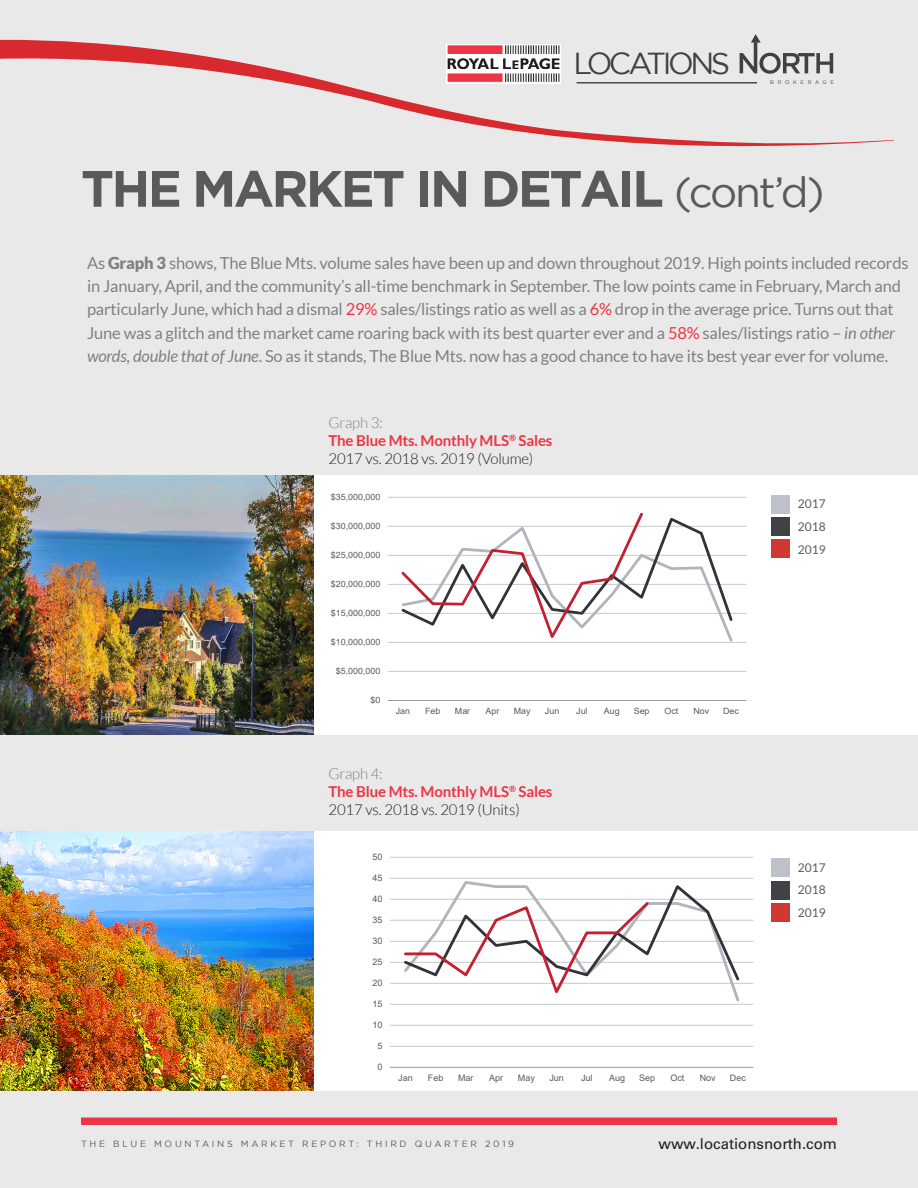
<style>
.page{position:relative;width:918px;height:1188px;background:#eae9ea}
.page>*{position:absolute;margin:0;border:0;box-sizing:border-box;transform-origin:0 0}
.t1{font:700 51px "Gotham";letter-spacing:-.05em;color:#595a5c}
.t2{font:30.3px "Gotham";letter-spacing:-.115em;color:#414141}
.t3{font:16.5px/23.4px "Lato";letter-spacing:-.01em;color:#807f84}
.t4{font:700 15px/18px "Lato";letter-spacing:-.01em;color:#ed3545}
.t5{font:15px "Univers LT Std";color:#231f20}
.t6{font:12px/22.8px "Lato";color:#595a5c;text-align:justify}
.t7{font:9px "Arial";color:#585959}
.t8{font:9px "Gotham";letter-spacing:.3em;color:#595a5c}
.t9{font:8.7px "Arial";color:#585959}
.t10{font:5.25px "Gotham";letter-spacing:.7em;color:#414141}
.s1{font-weight:400;font-size:42px}
.s2{font-weight:900}
.s3{color:#ed3545}
.s4{font-style:italic}
.s5{font-weight:300;color:#807f84}
.s6{font-weight:300;color:#231f20}
</style>
<div class="page">
<div style="left:0;top:476px;width:918px;height:259px;background:#fff"></div>
<div style="left:0;top:831px;width:918px;height:259px;background:#fff"></div>
<div style="left:771px;top:495px;width:18px;height:18px;background:#bec1c9"></div>
<div style="left:771px;top:517px;width:18px;height:19px;background:#404245"></div>
<div style="left:771px;top:540px;width:18px;height:18px;background:#d13833"></div>
<hr style="left:388px;top:671px;width:358px;height:1px;background:#c7c8ca">
<hr style="left:388px;top:642px;width:358px;height:1px;background:#c7c8ca">
<hr style="left:388px;top:613px;width:358px;height:1px;background:#c7c8ca">
<hr style="left:388px;top:584px;width:358px;height:1px;background:#c7c8ca">
<hr style="left:388px;top:555px;width:358px;height:1px;background:#c7c8ca">
<hr style="left:388px;top:526px;width:358px;height:1px;background:#c7c8ca">
<hr style="left:388px;top:497px;width:358px;height:1px;background:#c7c8ca">
<hr style="left:388px;top:700px;width:358px;height:1px;background:#989a9d">
<svg style="left:399px;top:512px;width:336px;height:130px"></svg>
<div style="left:323px;top:843px;width:434px;height:248px;background:#fff"></div>
<hr style="left:390px;top:1046px;width:363px;height:1px;background:#c7c8ca">
<hr style="left:390px;top:1025px;width:363px;height:1px;background:#c7c8ca">
<hr style="left:390px;top:1004px;width:363px;height:1px;background:#c7c8ca">
<hr style="left:390px;top:983px;width:363px;height:1px;background:#c7c8ca">
<hr style="left:390px;top:962px;width:363px;height:1px;background:#c7c8ca">
<hr style="left:390px;top:941px;width:363px;height:1px;background:#c7c8ca">
<hr style="left:390px;top:920px;width:363px;height:1px;background:#c7c8ca">
<hr style="left:390px;top:899px;width:363px;height:1px;background:#c7c8ca">
<hr style="left:390px;top:878px;width:363px;height:1px;background:#c7c8ca">
<hr style="left:390px;top:857px;width:363px;height:1px;background:#c7c8ca">
<hr style="left:390px;top:1067px;width:363px;height:1px;background:#989a9d">
<svg style="left:401px;top:881px;width:341px;height:123px"></svg>
<div style="left:771px;top:859px;width:18px;height:18px;background:#bec1c9"></div>
<div style="left:771px;top:881px;width:18px;height:18px;background:#404245"></div>
<div style="left:771px;top:903px;width:18px;height:19px;background:#d13833"></div>
<div style="left:81px;top:1118px;width:756px;height:7px;background:#ed3545"></div>
<img style="left:0;top:476px;width:314px;height:259px">
<img style="left:0;top:831px;width:314px;height:259px">
<svg style="left:0;top:37px;width:894px;height:110px"></svg>
<h2 class="t2" style="left:573px;top:46px;width:158px">LOCATIONS</h2>
<p class="t10" style="left:770px;top:80px;width:65px">BROKERAGE</p>
<p class="t1" style="left:81px;top:159px;width:745px">THE MARKET IN DETAIL <span class="s1">(cont’d)</span></p>
<p class="t3" style="left:87px;top:251px;width:823px">As <span class="s2">Graph 3</span> shows, The Blue Mts. volume sales have been up and down throughout 2019. High points included records in January, April, and the community’s all-time benchmark in September. The low points came in February, March and particularly June, which had a dismal <span class="s3">29%</span> sales/listings ratio as well as a <span class="s3">6%</span> drop in the average price. Turns out that June was a glitch and the market came roaring back with its best quarter ever and a <span class="s3">58%</span> sales/listings ratio – <span class="s4">in other words, double that of June</span>. So as it stands, The Blue Mts. now has a good chance to have its best year ever for volume.</p>
<p class="t4" style="left:328px;top:413px;width:226px"><span class="s5">Graph 3:<br></span>The Blue Mts. Monthly MLS<sup>®</sup> Sales<br><span class="s6">2017 vs. 2018 vs. 2019 (Volume)</span></p>
<p class="t9" style="left:331px;top:491px;width:51px">$35,000,000</p>
<p class="t9" style="left:331px;top:520px;width:51px">$30,000,000</p>
<p class="t9" style="left:331px;top:549px;width:51px">$25,000,000</p>
<p class="t9" style="left:331px;top:578px;width:51px">$20,000,000</p>
<p class="t9" style="left:331px;top:607px;width:51px">$15,000,000</p>
<p class="t9" style="left:331px;top:636px;width:51px">$10,000,000</p>
<p class="t9" style="left:336px;top:665px;width:46px">$5,000,000</p>
<p class="t9" style="left:370px;top:694px;width:11px">$0</p>
<p class="t9" style="left:396px;top:705px;width:16px">Jan</p>
<p class="t9" style="left:425px;top:705px;width:17px">Feb</p>
<p class="t9" style="left:455px;top:705px;width:17px">Mar</p>
<p class="t9" style="left:486px;top:705px;width:15px">Apr</p>
<p class="t9" style="left:514px;top:705px;width:18px">May</p>
<p class="t9" style="left:545px;top:705px;width:16px">Jun</p>
<p class="t9" style="left:576px;top:705px;width:13px">Jul</p>
<p class="t9" style="left:604px;top:705px;width:17px">Aug</p>
<p class="t9" style="left:634px;top:705px;width:17px">Sep</p>
<p class="t9" style="left:665px;top:705px;width:15px">Oct</p>
<p class="t9" style="left:693px;top:705px;width:17px">Nov</p>
<p class="t9" style="left:723px;top:705px;width:17px">Dec</p>
<p class="t4" style="left:328px;top:764px;width:226px"><span class="s5">Graph 4:<br></span>The Blue Mts. Monthly MLS<sup>®</sup> Sales<br><span class="s6">2017 vs. 2018 vs. 2019 (Units)</span></p>
<p class="t7" style="left:373px;top:851px;width:12px">50</p>
<p class="t7" style="left:373px;top:872px;width:12px">45</p>
<p class="t7" style="left:373px;top:893px;width:12px">40</p>
<p class="t7" style="left:373px;top:914px;width:12px">35</p>
<p class="t7" style="left:373px;top:935px;width:12px">30</p>
<p class="t7" style="left:373px;top:956px;width:12px">25</p>
<p class="t7" style="left:373px;top:977px;width:12px">20</p>
<p class="t7" style="left:373px;top:998px;width:12px">15</p>
<p class="t7" style="left:373px;top:1019px;width:12px">10</p>
<p class="t7" style="left:378px;top:1040px;width:7px">5</p>
<p class="t7" style="left:378px;top:1061px;width:7px">0</p>
<p class="t7" style="left:398px;top:1071px;width:16px">Jan</p>
<p class="t7" style="left:428px;top:1071px;width:17px">Feb</p>
<p class="t7" style="left:458px;top:1071px;width:17px">Mar</p>
<p class="t7" style="left:489px;top:1071px;width:16px">Apr</p>
<p class="t7" style="left:518px;top:1071px;width:18px">May</p>
<p class="t7" style="left:549px;top:1071px;width:16px">Jun</p>
<p class="t7" style="left:581px;top:1071px;width:13px">Jul</p>
<p class="t7" style="left:609px;top:1071px;width:18px">Aug</p>
<p class="t7" style="left:639px;top:1071px;width:18px">Sep</p>
<p class="t7" style="left:671px;top:1071px;width:15px">Oct</p>
<p class="t7" style="left:700px;top:1071px;width:17px">Nov</p>
<p class="t7" style="left:730px;top:1071px;width:17px">Dec</p>
<p class="t6" style="left:798px;top:492px;width:29px">2017<br>2018<br>2019</p>
<p class="t6" style="left:798px;top:856px;width:29px">2017<br>2018<br>2019</p>
<p class="t8" style="left:81px;top:1139px;width:435px">THE BLUE MOUNTAINS MARKET REPORT: THIRD QUARTER 2019</p>
<p class="t5" style="left:659px;top:1134px;width:180px">www.locationsnorth.com</p>
</div>
